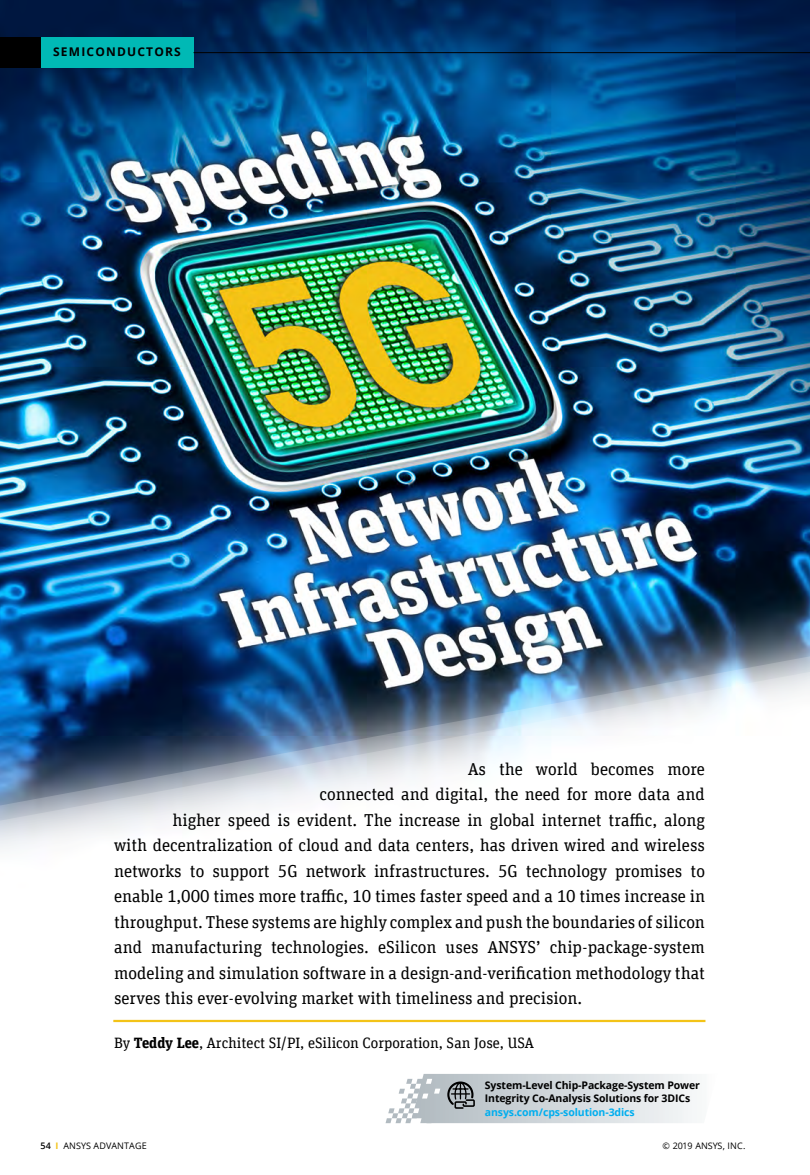
<style>
.page{position:relative;width:810px;height:1175px;background:#fff}
.page>*{position:absolute;margin:0;border:0;box-sizing:border-box;transform-origin:0 0}
.t1{font:17.25px "Unit Slab Offc Pro";color:#000}
.t2{font:15px "Unit Slab Offc Pro";color:#000}
.t3{font:700 12px "Open Sans";letter-spacing:.1em;color:#000}
.t4{font:700 10.5px/13.5px "Open Sans";letter-spacing:-.01em;color:#000}
.t5{font:700 10.5px "Open Sans";letter-spacing:-.01em;color:#00aeef}
.t6{font:9px "Open Sans";letter-spacing:.01em;color:#000}
.s1{font-weight:700}
.s2{font-weight:600}
.s3{font-weight:700;color:#f3c317}
</style>
<div class="page">
<img style="left:0;top:0;width:810px;height:482px">
<img style="left:0;top:482px;width:810px;height:14px">
<img style="left:0;top:496px;width:810px;height:628px">
<div style="left:5px;top:37px;width:189px;height:30px;background:#00b9b5"></div>
<div style="left:0;top:37px;width:40px;height:30px;background:#000"></div>
<svg style="left:386px;top:1073px;width:331px;height:50px"></svg>
<hr style="left:113px;top:1019px;width:592px;height:3px;background:#f3c317">
<hr style="left:194px;top:52px;width:616px;height:1px;background:#000">
<p class="t3" style="left:53px;top:43px;width:129px">SEMICONDUCTORS</p>
<p class="t1" style="left:468px;top:757px;width:238px">As the world becomes more</p>
<p class="t1" style="left:320px;top:782px;width:387px">connected and digital, the need for more data and</p>
<p class="t1" style="left:173px;top:808px;width:534px">higher speed is evident. The increase in global internet traffic, along</p>
<p class="t1" style="left:114px;top:833px;width:593px">with decentralization of cloud and data centers, has driven wired and wireless</p>
<p class="t1" style="left:114px;top:859px;width:592px">networks to support 5G network infrastructures. 5G technology promises to</p>
<p class="t1" style="left:114px;top:884px;width:593px">enable 1,000 times more traffic, 10 times faster speed and a 10 times increase in</p>
<p class="t1" style="left:114px;top:910px;width:592px">throughput. These systems are highly complex and push the boundaries of silicon</p>
<p class="t1" style="left:114px;top:935px;width:593px">and manufacturing technologies. eSilicon uses ANSYS’ chip-package-system</p>
<p class="t1" style="left:114px;top:961px;width:593px">modeling and simulation software in a design-and-verification methodology that</p>
<p class="t1" style="left:114px;top:986px;width:470px">serves this ever-evolving market with timeliness and precision.</p>
<p class="t2" style="left:114px;top:1033px;width:421px">By <span class="s1">Teddy Lee</span>, Architect SI/PI, eSilicon Corporation, San Jose, USA</p>
<p class="t4" style="left:485px;top:1078px;width:217px">System-Level Chip-Package-System Power<br>Integrity Co-Analysis Solutions for 3DICs</p>
<p class="t5" style="left:485px;top:1104px;width:151px">ansys.com/cps-solution-3dics</p>
<p class="t6" style="left:40px;top:1140px;width:108px"><span class="s2">54</span> <span class="s3">I</span> ANSYS ADVANTAGE</p>
<p class="t6" style="left:663px;top:1140px;width:84px">© 2019 ANSYS, INC.</p>
</div>
